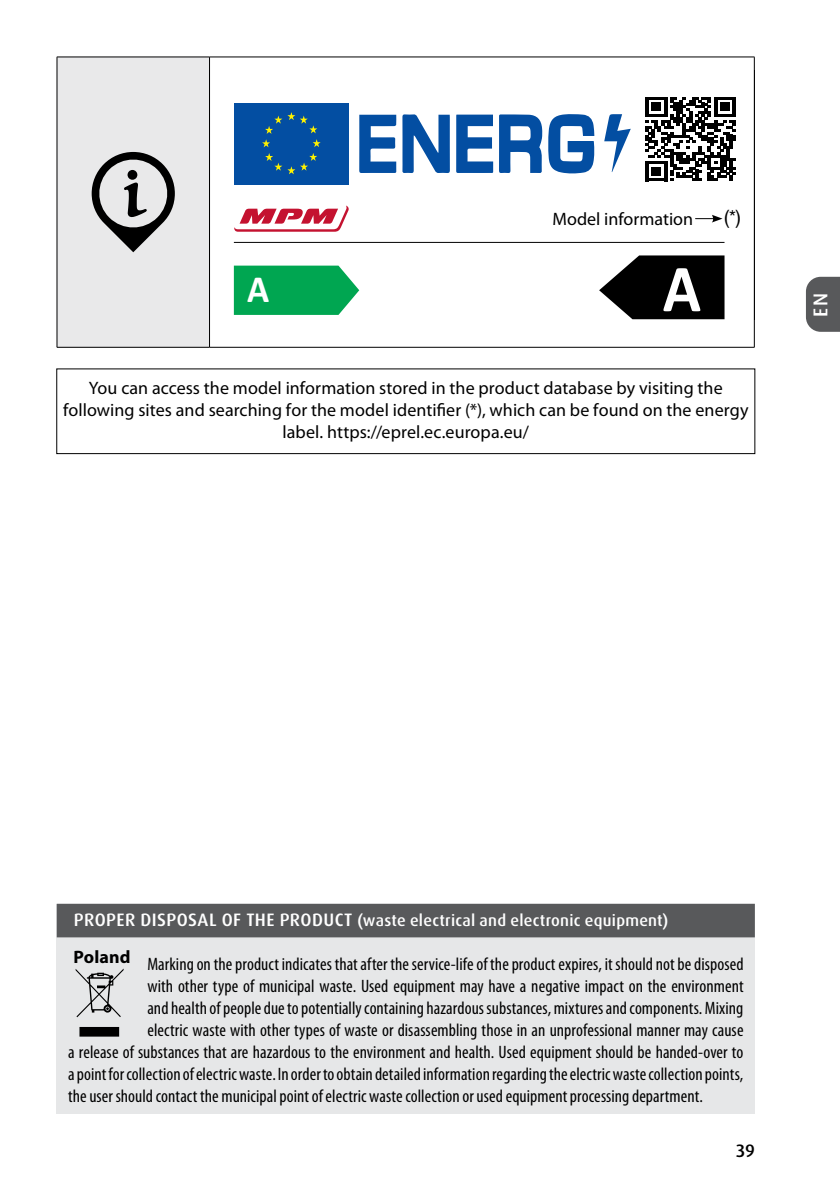
<style>
.page{position:relative;width:840px;height:1191px;background:#fff}
.page>*{position:absolute;margin:0;border:0;box-sizing:border-box;transform-origin:0 0}
.t1{font:700 67.6px "Calibri";color:#fff;scale:.94 1}
.t2{font:700 38.8px "Calibri";color:#fff;scale:.94 1}
.t3{font:500 20px "Dax Pro";color:#fff}
.t4{font:19.4px "Helvetica Neue LT Pro";color:#000}
.t5{font:semi-condensed 19px "Myriad Pro";color:#000}
.t6{font:condensed 18px "Myriad Pro";letter-spacing:.005em;color:#000}
.t7{font:18px/22px "Myriad Pro";letter-spacing:.005em;color:#000;text-align:center}
.t8{font:500 18px "Dax Pro";color:#000}
.t9{font:500 16px "Dax Pro";letter-spacing:.015em;color:#fff}
.s1{font-size:18px}
</style>
<div class="page">
<svg style="left:806px;top:277px;width:33px;height:55px;background:#606163"></svg>
<div style="left:57px;top:903px;width:697px;height:210px;background:#e6e7e8"></div>
<div style="left:57px;top:903px;width:697px;height:34px;background:#58595b"></div>
<svg style="left:76px;top:969px;width:47px;height:67px"></svg>
<div style="left:56px;top:369px;width:698px;height:85px;border:1px solid #000"></div>
<div style="left:57px;top:57px;width:152px;height:290px;background:#e9e9ea"></div>
<hr style="left:57px;top:57px;width:152px;height:1px;background:#000">
<hr style="left:57px;top:57px;width:1px;height:290px;background:#000">
<hr style="left:57px;top:347px;width:152px;height:1px;background:#000">
<hr style="left:209px;top:57px;width:545px;height:1px;background:#000">
<hr style="left:209px;top:57px;width:1px;height:290px;background:#000">
<hr style="left:753px;top:57px;width:1px;height:290px;background:#000">
<hr style="left:209px;top:347px;width:545px;height:1px;background:#000">
<svg style="left:233px;top:70px;width:521px;height:249px"></svg>
<svg style="left:695px;top:215px;width:27px;height:7px"></svg>
<svg style="left:92px;top:152px;width:83px;height:100px"></svg>
<svg style="left:234px;top:206px;width:115px;height:26px"></svg>
<div style="left:383px;top:205px;width:309px;height:26px;background:#fff"></div>
<p class="t5" style="left:489px;top:206px;width:204px">Informacji na temat modelu</p>
<p class="t7" style="left:552px;top:208px;width:142px">Model information</p>
<p class="t4" style="left:723px;top:205px;width:18px">(*)</p>
<h2 class="t2" style="left:247px;top:262px;width:25px">A</h2>
<h1 class="t1" style="left:662px;top:241px;width:42px">A</h1>
<p class="t7" style="left:63px;top:377px;width:686px">You can access the model information stored in the product database by visiting the following sites and searching for the model identifier (*), which can be found on the energy label. https://eprel.ec.europa.eu/</p>
<p class="t3" style="left:807px;top:317px;width:26px;rotate:-90deg">EN</p>
<p class="t9" style="left:74px;top:910px;width:595px"><span class="s1">PROPER DISPOSAL OF THE PRODUCT</span> (waste electrical and electronic equipment)</p>
<p class="t6" style="left:73px;top:954px;width:671px"><sup>Poland</sup> Marking on the product indicates that after the service-life of the product expires, it should not be disposed</p>
<p class="t6" style="left:147px;top:976px;width:597px">with other type of municipal waste. Used equipment may have a negative impact on the environment</p>
<p class="t6" style="left:147px;top:998px;width:597px">and health of people due to potentially containing hazardous substances, mixtures and components. Mixing</p>
<p class="t6" style="left:147px;top:1020px;width:597px">electric waste with other types of waste or disassembling those in an unprofessional manner may cause</p>
<p class="t6" style="left:68px;top:1042px;width:676px">a release of substances that are hazardous to the environment and health. Used equipment should be handed-over to</p>
<p class="t6" style="left:68px;top:1064px;width:676px">apoint for collection of electric waste. In order to obtain detailed information regarding the electric waste collection points,</p>
<p class="t6" style="left:68px;top:1086px;width:636px">the user should contact the municipal point of electric waste collection or used equipment processing department.</p>
<p class="t8" style="left:735px;top:1139px;width:20px">39</p>
</div>
